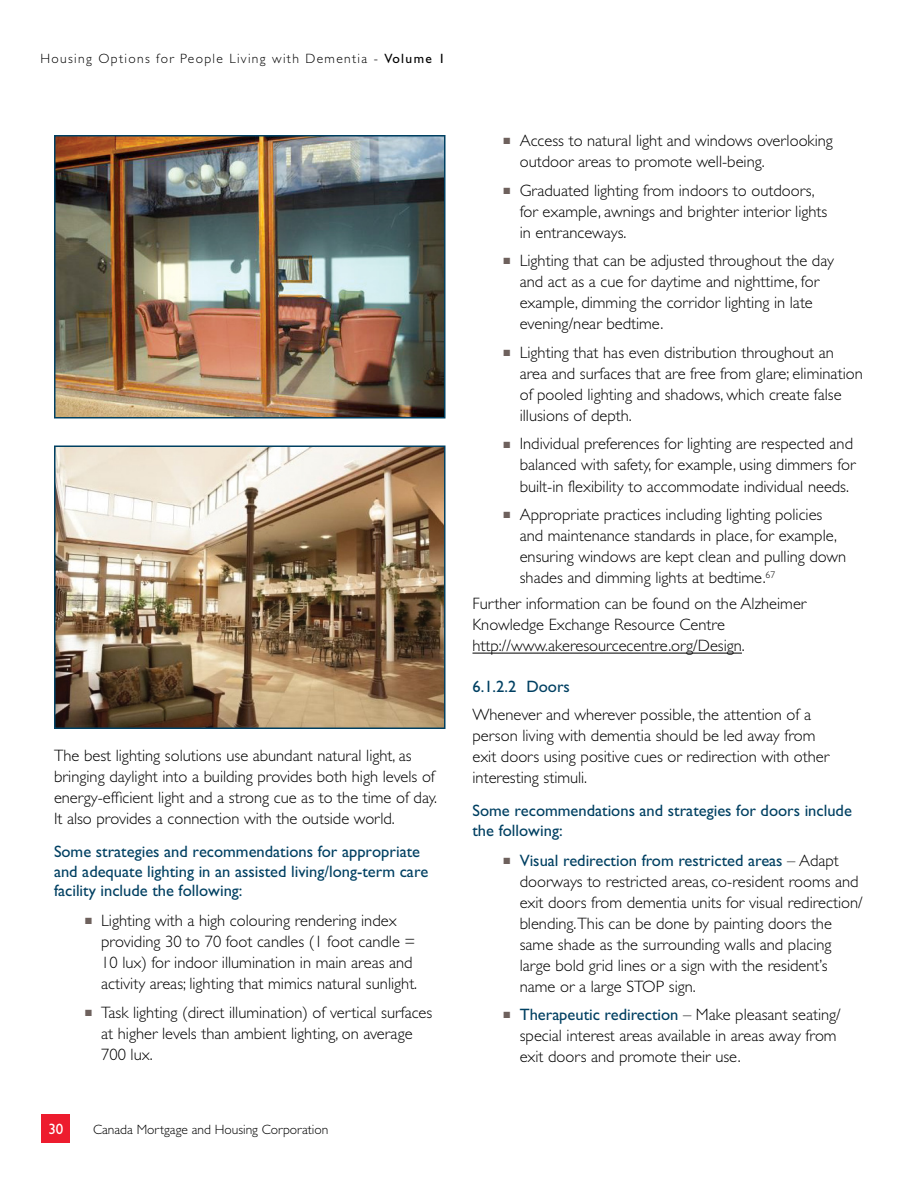
<style>
.page{position:relative;width:918px;height:1188px;background:#fff}
.page>*{position:absolute;margin:0;border:0;box-sizing:border-box;transform-origin:0 0}
.Body{font:300 16.5px/21px "Gill Sans Std";color:#000}
.Subhead4_H5{font:16.5px/19.8px "Gill Sans Std";color:#004062}
.t1{font:15px "Gill Sans Std";color:#fff}
.t2{font:300 13.5px "Gill Sans Std";letter-spacing:.095em;color:#000}
.t3{font:300 13.5px "Gill Sans Std";color:#000}
.s1{font-weight:400}
.s2{color:#6e615d}
.s3{font-weight:400;color:#004062}
</style>
<div class="page">
<div style="left:42px;top:1115px;width:28px;height:28px;background:#ed1c2e"></div>
<hr style="left:472px;top:653px;width:270px;height:1px;background:#000">
<img style="left:57px;top:449px;width:386px;height:277px">
<div style="left:54px;top:446px;width:392px;height:283px;border:2px solid #004062"></div>
<img style="left:57px;top:138px;width:386px;height:277px">
<div style="left:54px;top:135px;width:392px;height:283px;border:2px solid #004062"></div>
<p class="t2" style="left:40px;top:51px;width:406px">Housing Options for People Living with Dementia - <span class="s1">Volume 1</span></p>
<p class="Body" style="left:54px;top:745px;width:385px">The best lighting solutions use abundant natural light, as bringing daylight into a building provides both high levels of energy-efficient light and a strong cue as to the time of day.<br>It also provides a connection with the outside world.</p>
<h5 class="Subhead4_H5" style="left:54px;top:841px;width:376px">Some strategies and recommendations for appropriate and adequate lighting in an assisted living/long-term care facility include the following:</h5>
<p class="Body" style="left:101px;top:910px;width:317px;text-indent:-16px"><span class="s2">■</span> Lighting with a high colouring rendering index providing 30 to 70 foot candles (1 foot candle = 10 lux) for indoor illumination in main areas and activity areas; lighting that mimics natural sunlight.</p>
<p class="Body" style="left:101px;top:1002px;width:333px;text-indent:-16px"><span class="s2">■</span> Task lighting (direct illumination) of vertical surfaces at higher levels than ambient lighting, on average<br>700 lux.</p>
<p class="t1" style="left:48px;top:1120px;width:16px">30</p>
<p class="t3" style="left:93px;top:1122px;width:237px">Canada Mortgage and Housing Corporation</p>
<p class="Body" style="left:520px;top:130px;width:315px;text-indent:-16px"><span class="s2">■</span> Access to natural light and windows overlooking outdoor areas to promote well-being.</p>
<p class="Body" style="left:520px;top:180px;width:309px;text-indent:-16px"><span class="s2">■</span> Graduated lighting from indoors to outdoors, for example, awnings and brighter interior lights in entranceways.</p>
<p class="Body" style="left:520px;top:251px;width:316px;text-indent:-16px"><span class="s2">■</span> Lighting that can be adjusted throughout the day and act as a cue for daytime and nighttime, for example, dimming the corridor lighting in late evening/near bedtime.</p>
<p class="Body" style="left:520px;top:342px;width:345px;text-indent:-16px"><span class="s2">■</span> Lighting that has even distribution throughout an area and surfaces that are free from glare; elimination of pooled lighting and shadows, which create false illusions of depth.</p>
<p class="Body" style="left:520px;top:434px;width:337px;text-indent:-16px"><span class="s2">■</span> Individual preferences for lighting are respected and balanced with safety, for example, using dimmers for built-in flexibility to accommodate individual needs.</p>
<p class="Body" style="left:520px;top:504px;width:328px;text-indent:-16px"><span class="s2">■</span> Appropriate practices including lighting policies and maintenance standards in place, for example, ensuring windows are kept clean and pulling down shades and dimming lights at bedtime.<sup>67</sup></p>
<p class="Body" style="left:472px;top:594px;width:335px">Further information can be found on the Alzheimer<br>Knowledge Exchange Resource Centre http://www.akeresourcecentre.org/Design.</p>
<h5 class="Subhead4_H5" style="left:472px;top:677px;width:99px">6.1.2.2 Doors</h5>
<p class="Body" style="left:472px;top:704px;width:358px">Whenever and wherever possible, the attention of a person living with dementia should be led away from exit doors using positive cues or redirection with other interesting stimuli.</p>
<h5 class="Subhead4_H5" style="left:472px;top:801px;width:381px">Some recommendations and strategies for doors include the following:</h5>
<p class="Body" style="left:520px;top:850px;width:345px;text-indent:-16px"><span class="s2">■</span> <span class="s3">Visual redirection from restricted areas</span> – Adapt doorways to restricted areas, co-resident rooms and exit doors from dementia units for visual redirection/ blending.This can be done by painting doors the same shade as the surrounding walls and placing large bold grid lines or a sign with the resident’s name or a large STOP sign.</p>
<p class="Body" style="left:520px;top:1004px;width:323px;text-indent:-16px"><span class="s2">■</span> <span class="s3">Therapeutic redirection</span> – Make pleasant seating/ special interest areas available in areas away from exit doors and promote their use.</p>
</div>
